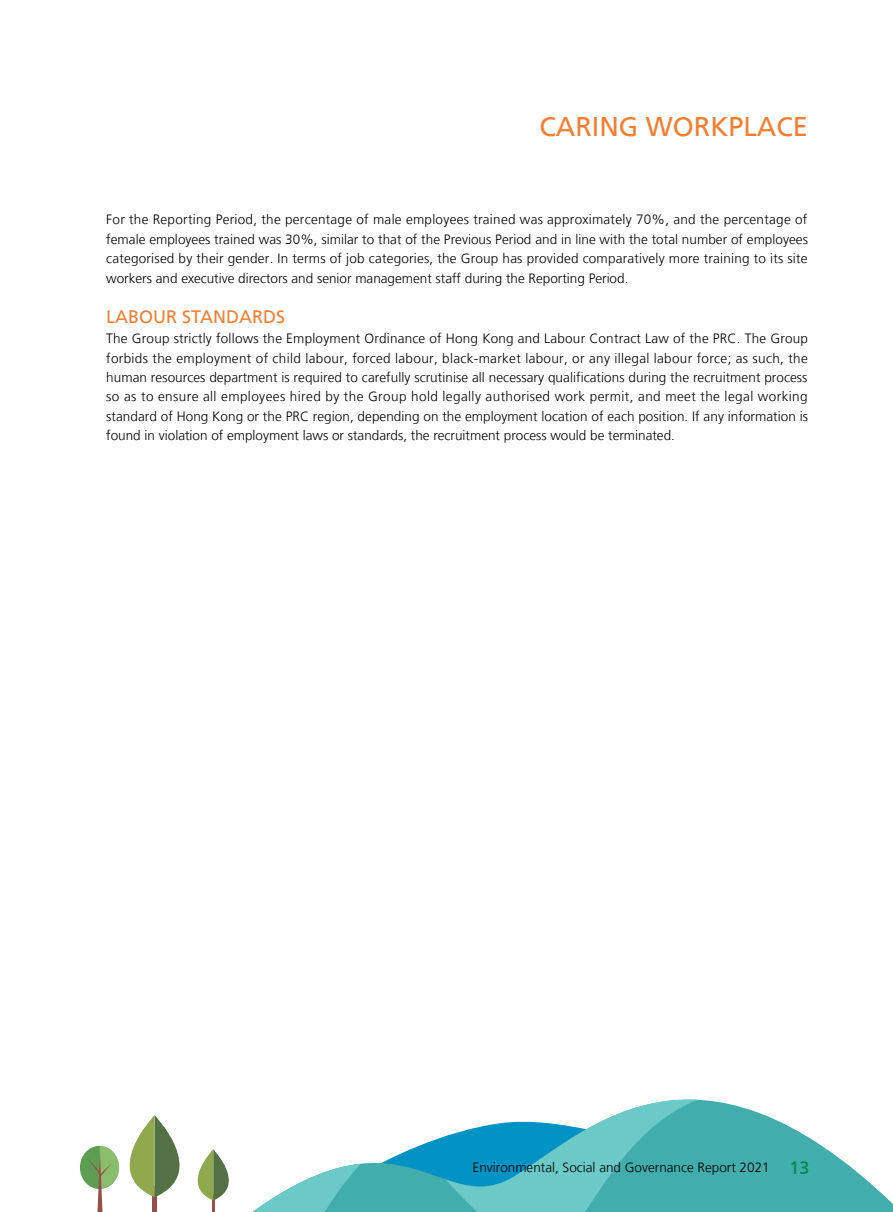
<style>
.page{position:relative;width:893px;height:1212px;background:#fff}
.page>*{position:absolute;margin:0;border:0;box-sizing:border-box;transform-origin:0 0}
.t1{font:27px "Frutiger LT";color:#f57e30}
.t2{font:18px "Frutiger LT";color:#f57e30}
.t3{font:300 13.5px/19.5px "Frutiger LT";color:#000;text-align:justify}
.s1{font-family:"Frutiger CE";font-weight:400;font-size:18px;color:#00894b}
</style>
<div class="page">
<div style="left:80px;top:1146px;width:39px;height:43px;background:#5d9e52;border-radius:50%"></div>
<svg style="left:361px;top:1099px;width:532px;height:113px;fill:#41aead"></svg>
<svg style="left:446px;top:1099px;width:252px;height:113px"></svg>
<svg style="left:87px;top:1115px;width:274px;height:97px"></svg>
<h1 class="t1" style="left:539px;top:110px;width:270px">CARING WORKPLACE</h1>
<p class="t3" style="left:106px;top:210px;width:703px">For the Reporting Period, the percentage of male employees trained was approximately 70%, and the percentage of female employees trained was 30%, similar to that of the Previous Period and in line with the total number of employees categorised by their gender. In terms of job categories, the Group has provided comparatively more training to its site workers and executive directors and senior management staff during the Reporting Period.</p>
<h2 class="t2" style="left:106px;top:306px;width:180px">LABOUR STANDARDS</h2>
<p class="t3" style="left:106px;top:329px;width:703px">The Group strictly follows the Employment Ordinance of Hong Kong and Labour Contract Law of the PRC. The Group forbids the employment of child labour, forced labour, black-market labour, or any illegal labour force; as such, the human resources department is required to carefully scrutinise all necessary qualifications during the recruitment process so as to ensure all employees hired by the Group hold legally authorised work permit, and meet the legal working standard of Hong Kong or the PRC region, depending on the employment location of each position. If any information is found in violation of employment laws or standards, the recruitment process would be terminated.</p>
<p class="t3" style="left:473px;top:1158px;width:338px">Environmental, Social and Governance Report 2021 <span class="s1">13</span></p>
</div>
